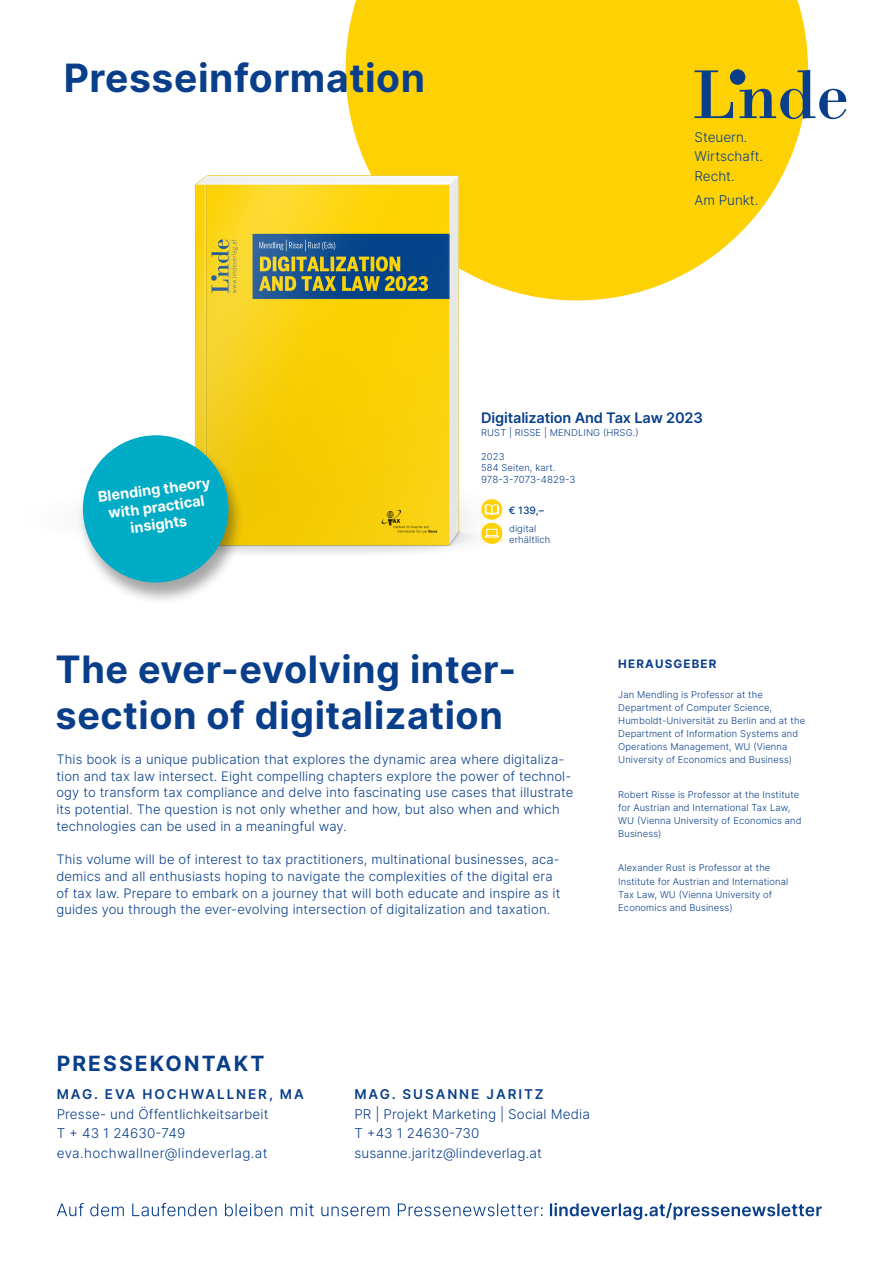
<style>
.page{position:relative;width:893px;height:1263px;background:#fff}
.page>*{position:absolute;margin:0;border:0;box-sizing:border-box;transform-origin:0 0}
.t1{font:700 39px "Inter";letter-spacing:.015em;color:#093f8a}
.t2{font:700 37.8px/45.3px "Inter";letter-spacing:.015em;color:#093f8a}
.t3{font:700 21px "Inter";letter-spacing:.1em;color:#093f8a}
.t4{font:700 14.55px/17.4px "Inter";color:#fff;text-align:center}
.t5{font:600 14.55px "Inter";letter-spacing:-.01em;color:#093f8a}
.t6{font:300 13.5px/19.5px "Inter";letter-spacing:.01em;color:#093f8a}
.t7{font:600 13.5px "Inter";letter-spacing:.14em;color:#093f8a}
.t8{font:300 13.05px/16.6px "Inter";letter-spacing:.01em;color:#093f8a}
.t9{font:700 11.7px "Inter";letter-spacing:.1em;color:#093f8a}
.t10{font:500 10.2px "Inter";color:#093f8a}
.t11{font:300 9.75px "Inter";letter-spacing:-.005em;color:#093f8a}
.t12{font:300 9.45px/13px "Inter";letter-spacing:.01em;color:#093f8a}
</style>
<div class="page">
<svg style="left:346px;top:0;width:462px;height:258px;background:#fed41a"></svg>
<svg style="left:694px;top:70px;width:39px;height:48px;background:#b1a32e"></svg>
<svg style="left:740px;top:70px;width:106px;height:49px"></svg>
<div style="left:730px;top:69px;width:15px;height:16px;background:#093f8a;border-radius:50%"></div>
<img style="left:194px;top:151px;width:517px;height:403px">
<div style="left:479px;top:523px;width:25px;height:20px;background:#fed105;opacity:.75"></div>
<div style="left:479px;top:499px;width:25px;height:21px;background:#fed105;opacity:.75"></div>
<svg style="left:484px;top:504px;width:15px;height:11px"></svg>
<svg style="left:481px;top:523px;width:21px;height:20px"></svg>
<svg style="left:481px;top:524px;width:21px;height:18px"></svg>
<svg style="left:483px;top:529px;width:18px;height:9px"></svg>
<div style="left:77px;top:436px;width:168px;height:169px;background:#231f20;opacity:.4"></div>
<svg style="left:82px;top:435px;width:147px;height:148px;background:#34b6c1"></svg>
<svg style="left:57px;top:1203px;width:765px;height:17px"></svg>
<h1 class="t1" style="left:64px;top:50px;width:363px">Presseinformation</h1>
<p class="t6" style="left:694px;top:127px;width:70px">Steuern.<br>Wirtschaft.<br>Recht.</p>
<p class="t6" style="left:694px;top:190px;width:65px">Am Punkt.</p>
<p class="t4" style="left:97px;top:488px;width:115px;rotate:-8deg">Blending theory with practical insights</p>
<p class="t5" style="left:481px;top:407px;width:223px">Digitalization And Tax Law 2023</p>
<p class="t12" style="left:481px;top:426px;width:159px">RUST | RISSE | MENDLING (HRSG.)</p>
<p class="t12" style="left:481px;top:450px;width:76px;line-height:11.7px">2023<br>584 Seiten, kart.</p>
<p class="t11" style="left:481px;top:473px;width:96px">978-3-7073-4829-3</p>
<p class="t10" style="left:509px;top:503px;width:37px">€ 139,–</p>
<p class="t12" style="left:509px;top:522px;width:43px;line-height:11.7px">digital erhältlich</p>
<h2 class="t2" style="left:56px;top:646px;width:462px">The ever-evolving inter&shy;section of digitalization</h2>
<p class="t8" style="left:56px;top:751px;width:519px">This book is a unique publication that explores the dynamic area where digitaliza&shy;tion and tax law intersect. Eight compelling chapters explore the power of technol&shy;ogy to transform tax compliance and delve into fascinating use cases that illustrate its potential. The question is not only whether and how, but also when and which technologies can be used in a meaningful way.</p>
<p class="t8" style="left:56px;top:851px;width:505px">This volume will be of interest to tax practitioners, multinational businesses, aca&shy;demics and all enthusiasts hoping to navigate the complexities of the digital era of tax law. Prepare to embark on a journey that will both educate and inspire as it guides you through the ever-evolving intersection of digitalization and taxation.</p>
<p class="t9" style="left:618px;top:655px;width:100px">HERAUSGEBER</p>
<p class="t12" style="left:618px;top:688px;width:188px">Jan Mendling is Professor at the Department of Computer Science, Humboldt-Universität zu Berlin and at the Department of Information Systems and Operations Management, WU (Vienna University of Economics and Business)</p>
<p class="t12" style="left:618px;top:788px;width:185px">Robert Risse is Professor at the Institute for Austrian and International Tax Law, WU (Vienna University of Economics and Business)</p>
<p class="t12" style="left:618px;top:861px;width:171px">Alexander Rust is Professor at the Institute for Austrian and International Tax Law, WU (Vienna University of Economics and Business)</p>
<h3 class="t3" style="left:57px;top:1048px;width:209px">PRESSEKONTAKT</h3>
<p class="t7" style="left:57px;top:1084px;width:249px">MAG. EVA HOCHWALLNER, MA</p>
<p class="t6" style="left:57px;top:1104px;width:213px">Presse- und Öffentlichkeitsarbeit<br>T + 43 1 24630-749 eva.hochwallner@lindeverlag.at</p>
<p class="t7" style="left:354px;top:1084px;width:191px">MAG. SUSANNE JARITZ</p>
<p class="t6" style="left:354px;top:1104px;width:237px">PR | Projekt Marketing | Social Media<br>T +43 1 24630-730 susanne.jaritz@lindeverlag.at</p>
</div>
